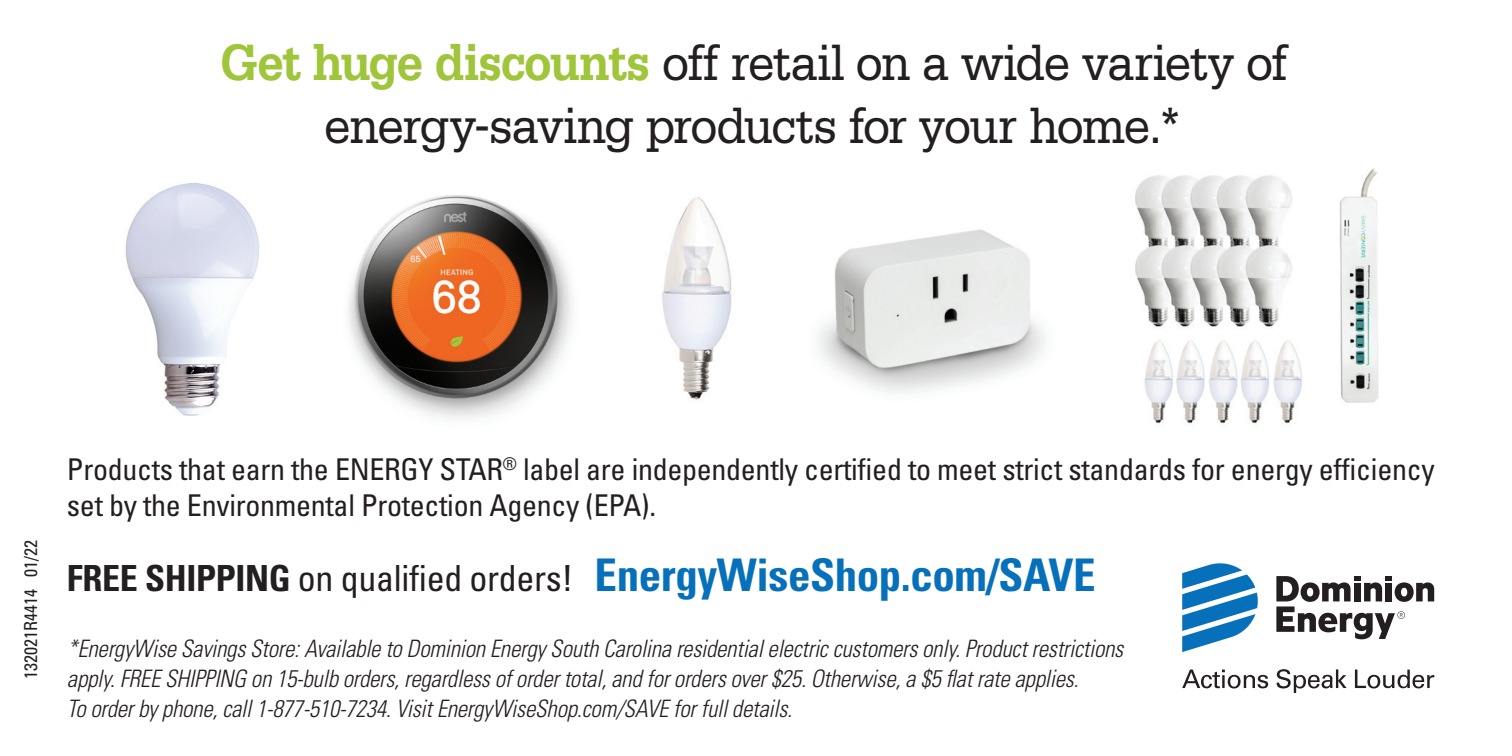
<style>
.page{position:relative;width:1512px;height:756px;background:#fff}
.page>*{position:absolute;margin:0;border:0;box-sizing:border-box;transform-origin:0 0}
.t1{font:54px/63px "Serifa";letter-spacing:-.035em;color:#231f20;text-align:center;scale:.9 1}
.t2{font:700 condensed 45px "Univers";letter-spacing:-.01em;color:#0770ba}
.t3{font:condensed 30px/36px "Univers";letter-spacing:-.01em;color:#231f20}
.t4{font:italic 300 condensed 24px/30px "Univers";letter-spacing:-.01em;color:#231f20}
.t5{font:condensed 18px "Univers";color:#231f20}
.s1{font-weight:700;color:#9fc53a}
.s2{font-size:36px;color:#231f20}
.s3{font-weight:400;font-size:36px;color:#231f20}
</style>
<div class="page">
<img style="left:347px;top:195px;width:225px;height:224px">
<img style="left:1135px;top:168px;width:244px;height:256px">
<img style="left:125px;top:183px;width:134px;height:233px">
<img style="left:662px;top:197px;width:70px;height:203px">
<svg style="left:1182px;top:563px;width:76px;height:89px"></svg>
<svg style="left:1276px;top:576px;width:158px;height:63px"></svg>
<svg style="left:1182px;top:670px;width:86px;height:18px"></svg>
<svg style="left:1277px;top:669px;width:70px;height:24px"></svg>
<svg style="left:1355px;top:670px;width:79px;height:18px"></svg>
<img style="left:817px;top:229px;width:229px;height:164px">
<h1 class="t1" style="left:220px;top:30px;width:1188px"><span class="s1">Get huge discounts</span> off retail on a wide variety of energy-saving products for your home.*</h1>
<p class="t5" style="left:19px;top:679px;width:140px;rotate:-90deg">132021R4414 01/22</p>
<p class="t3" style="left:67px;top:451px;width:1369px">Products that earn the ENERGY STAR<sup>®</sup> label are independently certified to meet strict standards for energy efficiency set by the Environmental Protection Agency (EPA).</p>
<h2 class="t2" style="left:67px;top:548px;width:1030px"><span class="s2">FREE SHIPPING</span> <span class="s3">on qualified orders!</span> EnergyWiseShop.com/SAVE</h2>
<p class="t4" style="left:67px;top:633px;width:1058px">*EnergyWise Savings Store: Available to Dominion Energy South Carolina residential electric customers only. Product restrictions apply. FREE SHIPPING on 15-bulb orders, regardless of order total, and for orders over $25. Otherwise, a $5 flat rate applies.<br>To order by phone, call 1-877-510-7234. Visit EnergyWiseShop.com/SAVE for full details.</p>
</div>
